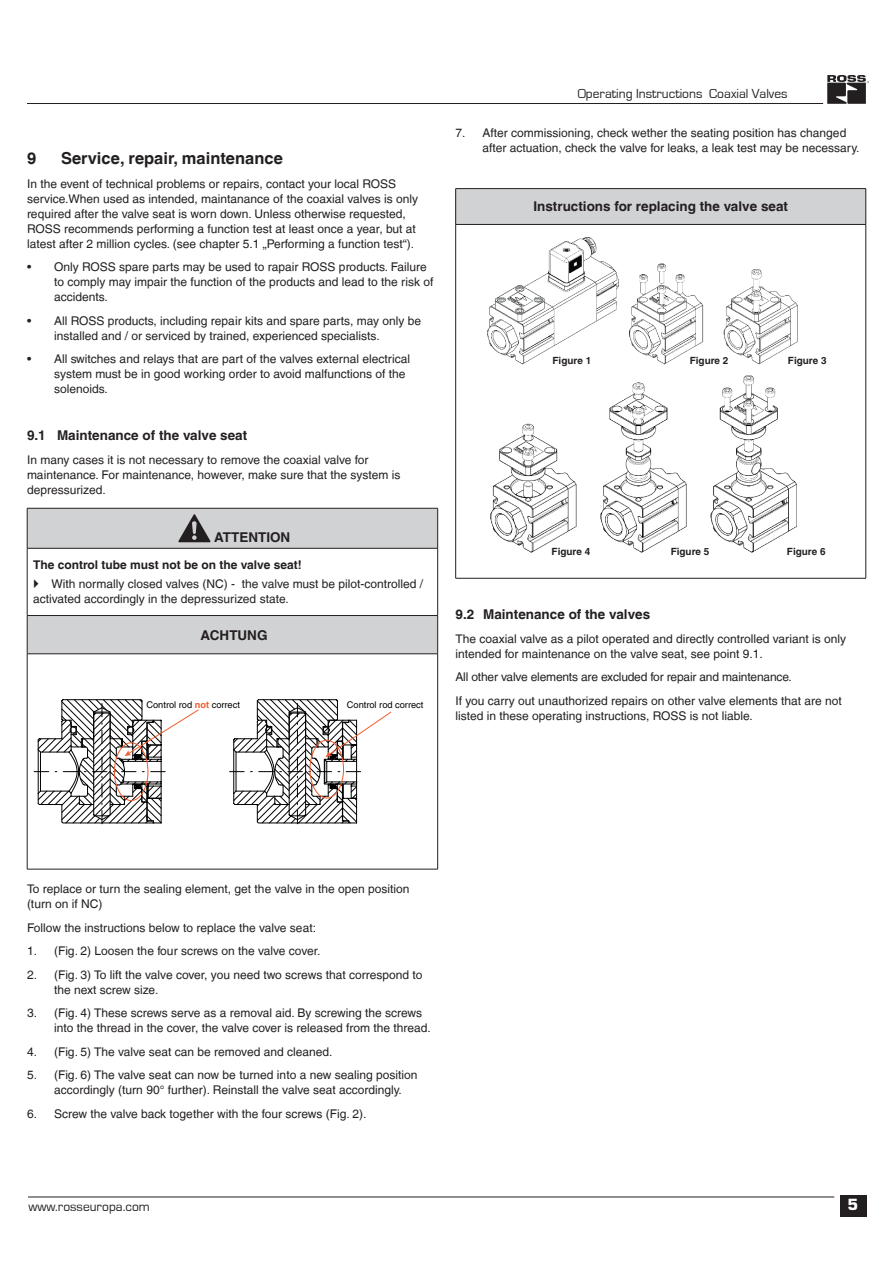
<style>
.page{position:relative;width:893px;height:1263px;background:#fff}
.page>*{position:absolute;margin:0;border:0;box-sizing:border-box;transform-origin:0 0}
.t1{font:700 16.5px "Helvetica LT";color:#231f20}
.t2{font:700 15px "Eurostile LT Std";color:#fff}
.t3{font:700 13.5px "Helvetica LT";color:#231f20}
.t4{font:13.5px "Eurostile";color:#231f20}
.t5{font:700 13.5px "Helvetica";color:#231f20}
.t6{font:13.5px "Eurostile T";color:#231f20}
.t7{font:12px/15px "Helvetica LT";color:#231f20}
.t8{font:700 12px "Helvetica LT";color:#231f20}
.t9{font:700 9.9px "Helvetica";color:#231f20}
.t10{font:9.3px "Helvetica";color:#000001}
.s1{font-weight:700;color:#f15b2e}
</style>
<div class="page">
<svg style="left:828px;top:75px;width:40px;height:29px"></svg>
<hr style="left:27px;top:103px;width:796px;height:1px;background:#231f20">
<hr style="left:28px;top:1196px;width:806px;height:1px;background:#231f20">
<div style="left:840px;top:1195px;width:27px;height:21px;background:#231f20"></div>
<svg style="left:28px;top:509px;width:409px;height:144px;fill:#d1d2d4"></svg>
<hr style="left:27px;top:508px;width:411px;height:1px;background:#231f20">
<hr style="left:27px;top:508px;width:1px;height:40px;background:#231f20">
<hr style="left:437px;top:508px;width:1px;height:40px;background:#231f20">
<hr style="left:27px;top:548px;width:411px;height:1px;background:#231f20">
<hr style="left:27px;top:548px;width:1px;height:67px;background:#231f20">
<hr style="left:437px;top:548px;width:1px;height:67px;background:#231f20">
<hr style="left:27px;top:615px;width:411px;height:1px;background:#231f20">
<hr style="left:27px;top:616px;width:1px;height:38px;background:#231f20">
<hr style="left:437px;top:616px;width:1px;height:38px;background:#231f20">
<hr style="left:27px;top:653px;width:411px;height:1px;background:#231f20">
<hr style="left:27px;top:654px;width:1px;height:215px;background:#231f20">
<hr style="left:437px;top:654px;width:1px;height:215px;background:#231f20">
<hr style="left:27px;top:869px;width:411px;height:1px;background:#231f20">
<svg style="left:178px;top:514px;width:32px;height:28px"></svg>
<svg style="left:34px;top:699px;width:165px;height:125px"></svg>
<svg style="left:230px;top:699px;width:162px;height:125px"></svg>
<div style="left:114px;top:742px;width:34px;height:59px;border:1px solid #f05d2f;border-radius:50%"></div>
<div style="left:309px;top:740px;width:35px;height:58px;border:1px solid #f05d2f;border-radius:50%"></div>
<div style="left:456px;top:189px;width:410px;height:35px;background:#d1d2d4"></div>
<hr style="left:455px;top:188px;width:411px;height:1px;background:#231f20">
<hr style="left:455px;top:189px;width:1px;height:35px;background:#231f20">
<hr style="left:865px;top:189px;width:1px;height:35px;background:#231f20">
<hr style="left:455px;top:224px;width:411px;height:1px;background:#231f20">
<hr style="left:455px;top:225px;width:1px;height:353px;background:#231f20">
<hr style="left:865px;top:225px;width:1px;height:353px;background:#231f20">
<hr style="left:455px;top:578px;width:411px;height:1px;background:#231f20">
<img style="left:488px;top:237px;width:310px;height:127px">
<img style="left:490px;top:375px;width:307px;height:178px">
<svg style="left:34px;top:579px;width:5px;height:9px"></svg>
<h1 class="t1" style="left:27px;top:148px;width:11px">9</h1>
<h1 class="t1" style="left:61px;top:148px;width:223px">Service, repair, maintenance</h1>
<p class="t7" style="left:27px;top:176px;width:393px">In the event of technical problems or repairs, contact your local ROSS service.When used as intended, maintanance of the coaxial valves is only required after the valve seat is worn down. Unless otherwise requested, ROSS recommends performing a function test at least once a year, but at latest after 2 million cycles. (see chapter 5.1 „Performing a function test“).</p>
<p class="t7" style="left:54px;top:259px;width:381px;text-indent:-27px">• Only ROSS spare parts may be used to rapair ROSS products. Failure to comply may impair the function of the products and lead to the risk of accidents.</p>
<p class="t7" style="left:54px;top:313px;width:368px;text-indent:-27px">• All ROSS products, including repair kits and spare parts, may only be installed and / or serviced by trained, experienced specialists.</p>
<p class="t7" style="left:54px;top:351px;width:358px;text-indent:-27px">• All switches and relays that are part of the valves external electrical system must be in good working order to avoid malfunctions of the solenoids.</p>
<p class="t5" style="left:27px;top:427px;width:222px">9.1 Maintenance of the valve seat</p>
<p class="t7" style="left:27px;top:452px;width:375px">In many cases it is not necessary to remove the coaxial valve for maintenance. For maintenance, however, make sure that the system is depressurized.</p>
<p class="t3" style="left:214px;top:529px;width:78px">ATTENTION</p>
<p class="t8" style="left:33px;top:557px;width:270px">The control tube must not be on the valve seat!</p>
<p class="t7" style="left:33px;top:577px;width:392px;text-indent:18px">With normally closed valves (NC) - the valve must be pilot-controlled / activated accordingly in the depressurized state.</p>
<p class="t3" style="left:201px;top:626px;width:68px">ACHTUNG</p>
<p class="t10" style="left:146px;top:699px;width:95px">Control rod <span class="s1">not</span> correct</p>
<p class="t10" style="left:347px;top:699px;width:78px">Control rod correct</p>
<p class="t4" style="left:578px;top:86px;width:211px">Operating Instructions Coaxial Valves</p>
<p class="t7" style="left:482px;top:126px;width:378px;text-indent:-27px">7. After commissioning, check wether the seating position has changed after actuation, check the valve for leaks, a leak test may be necessary.</p>
<p class="t3" style="left:533px;top:198px;width:256px">Instructions for replacing the valve seat</p>
<p class="t9" style="left:552px;top:355px;width:40px">Figure 1</p>
<p class="t9" style="left:690px;top:355px;width:40px">Figure 2</p>
<p class="t9" style="left:788px;top:355px;width:40px">Figure 3</p>
<p class="t9" style="left:552px;top:545px;width:40px">Figure 4</p>
<p class="t9" style="left:671px;top:545px;width:40px">Figure 5</p>
<p class="t9" style="left:787px;top:545px;width:40px">Figure 6</p>
<p class="t3" style="left:455px;top:606px;width:196px">9.2 Maintenance of the valves</p>
<p class="t7" style="left:455px;top:631px;width:392px">The coaxial valve as a pilot operated and directly controlled variant is only intended for maintenance on the valve seat, see point 9.1.</p>
<p class="t7" style="left:455px;top:665px;width:388px;line-height:23.5px">All other valve elements are excluded for repair and maintenance.<br>If you carry out unauthorized repairs on other valve elements that are not</p>
<p class="t7" style="left:455px;top:708px;width:299px">listed in these operating instructions, ROSS is not liable.</p>
<p class="t7" style="left:27px;top:881px;width:384px">To replace or turn the sealing element, get the valve in the open position (turn on if NC)</p>
<p class="t7" style="left:27px;top:920px;width:290px">Follow the instructions below to replace the valve seat:</p>
<p class="t7" style="left:27px;top:943px;width:295px">1. (Fig. 2) Loosen the four screws on the valve cover.</p>
<p class="t7" style="left:54px;top:967px;width:370px;text-indent:-27px">2. (Fig. 3) To lift the valve cover, you need two screws that correspond to the next screw size.</p>
<p class="t7" style="left:54px;top:1005px;width:378px;text-indent:-27px">3. (Fig. 4) These screws serve as a removal aid. By screwing the screws into the thread in the cover, the valve cover is released from the thread.</p>
<p class="t7" style="left:27px;top:1044px;width:307px">4. (Fig. 5) The valve seat can be removed and cleaned.</p>
<p class="t7" style="left:54px;top:1068px;width:365px;text-indent:-27px">5. (Fig. 6) The valve seat can now be turned into a new sealing position accordingly (turn 90° further). Reinstall the valve seat accordingly.</p>
<p class="t7" style="left:27px;top:1106px;width:341px">6. Screw the valve back together with the four screws (Fig. 2).</p>
<p class="t6" style="left:28px;top:1199px;width:123px">www.rosseuropa.com</p>
<p class="t2" style="left:847px;top:1195px;width:12px">5</p>
</div>
